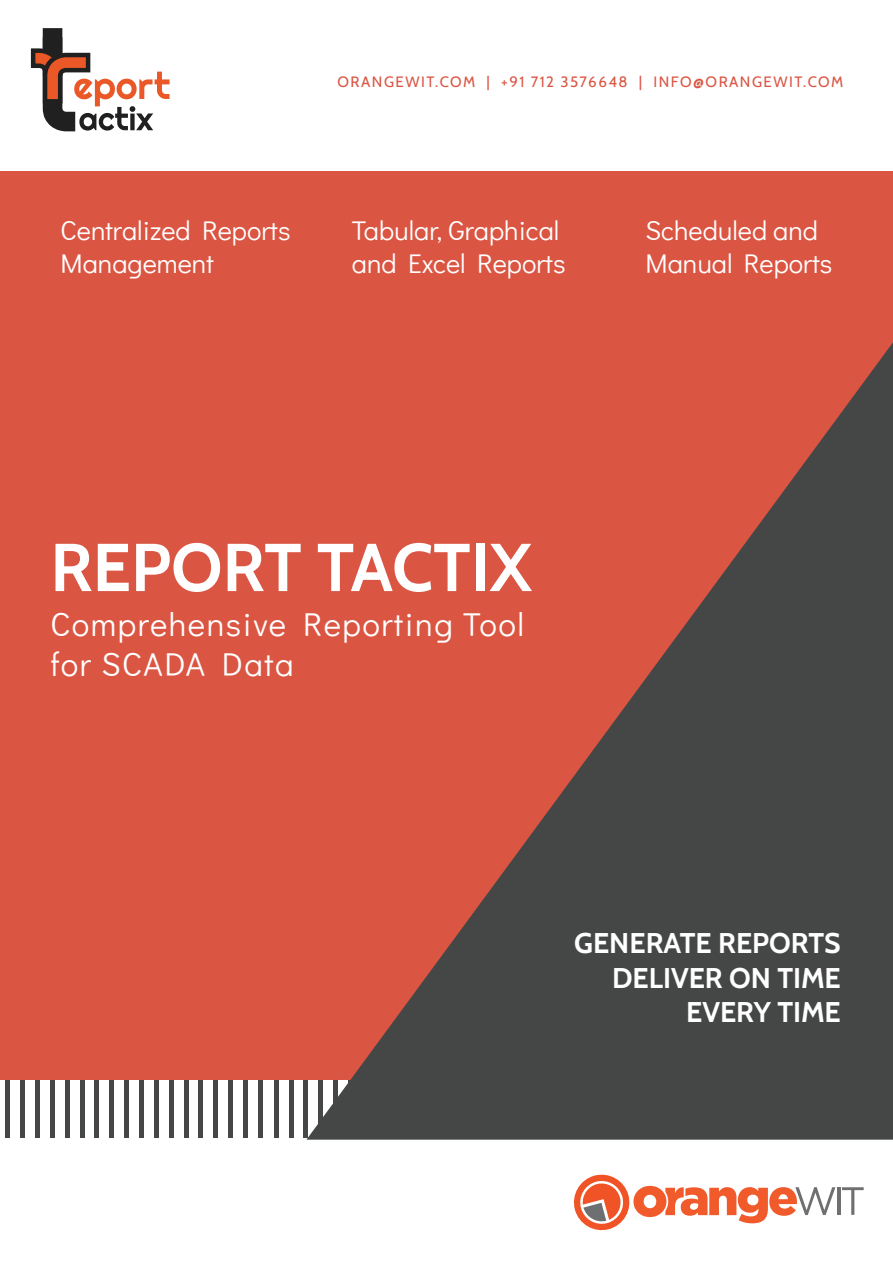
<style>
.page{position:relative;width:893px;height:1263px;background:#fff}
.page>*{position:absolute;margin:0;border:0;box-sizing:border-box;transform-origin:0 0}
.t1{font:700 67.5px "Cabin";color:#fff}
.t2{font:33px/39.6px "Didact Gothic";letter-spacing:.045em;color:#fff}
.t3{font:700 28.5px/34.2px "Cabin";color:#fff;text-align:right}
.t4{font:27px/32.4px "Didact Gothic";color:#fff}
.t5{font:15px "Cabin";letter-spacing:.1em;color:#db5543}
</style>
<div class="page">
<hr style="left:304px;top:1070px;width:4px;height:68px;background:#454646">
<hr style="left:289px;top:1070px;width:4px;height:68px;background:#454646">
<hr style="left:274px;top:1070px;width:4px;height:68px;background:#454646">
<hr style="left:258px;top:1070px;width:4px;height:68px;background:#454646">
<hr style="left:243px;top:1070px;width:4px;height:68px;background:#454646">
<hr style="left:229px;top:1070px;width:4px;height:68px;background:#454646">
<hr style="left:214px;top:1070px;width:4px;height:68px;background:#454646">
<hr style="left:199px;top:1070px;width:4px;height:68px;background:#454646">
<hr style="left:184px;top:1070px;width:4px;height:68px;background:#454646">
<hr style="left:169px;top:1070px;width:4px;height:68px;background:#454646">
<hr style="left:154px;top:1070px;width:4px;height:68px;background:#454646">
<div style="left:139px;top:1070px;width:5px;height:68px;background:#454646"></div>
<hr style="left:125px;top:1070px;width:4px;height:68px;background:#454646">
<hr style="left:110px;top:1070px;width:4px;height:68px;background:#454646">
<hr style="left:95px;top:1070px;width:4px;height:68px;background:#454646">
<hr style="left:80px;top:1070px;width:4px;height:68px;background:#454646">
<hr style="left:65px;top:1070px;width:4px;height:68px;background:#454646">
<hr style="left:50px;top:1070px;width:4px;height:68px;background:#454646">
<div style="left:35px;top:1070px;width:5px;height:68px;background:#454646"></div>
<hr style="left:21px;top:1070px;width:4px;height:68px;background:#454646">
<hr style="left:6px;top:1070px;width:4px;height:68px;background:#454646">
<div style="left:0;top:171px;width:893px;height:909px;background:#db5543"></div>
<svg style="left:306px;top:342px;width:587px;height:798px"></svg>
<hr style="left:837px;top:1187px;width:3px;height:28px;background:#6e6f71">
<svg style="left:842px;top:1187px;width:22px;height:28px"></svg>
<svg style="left:573px;top:1174px;width:262px;height:57px"></svg>
<div style="left:43px;top:28px;width:19px;height:34px;background:#1f201f;border:4px solid #1f201f"></div>
<svg style="left:30px;top:35px;width:140px;height:97px"></svg>
<p class="t5" style="left:338px;top:70px;width:507px">ORANGEWIT.COM | +91 712 3576648 | INFO@ORANGEWIT.COM</p>
<p class="t4" style="left:61px;top:212px;width:231px">Centralized Reports<br>Management</p>
<p class="t4" style="left:352px;top:212px;width:215px">Tabular, Graphical and Excel Reports</p>
<p class="t4" style="left:645px;top:212px;width:188px">Scheduled and<br>Manual Reports</p>
<h1 class="t1" style="left:50px;top:514px;width:483px">REPORT TACTIX</h1>
<p class="t2" style="left:50px;top:602px;width:475px">Comprehensive Reporting Tool for SCADA Data</p>
<p class="t3" style="left:574px;top:924px;width:268px">GENERATE REPORTS<br>DELIVER ON TIME<br>EVERY TIME</p>
</div>
